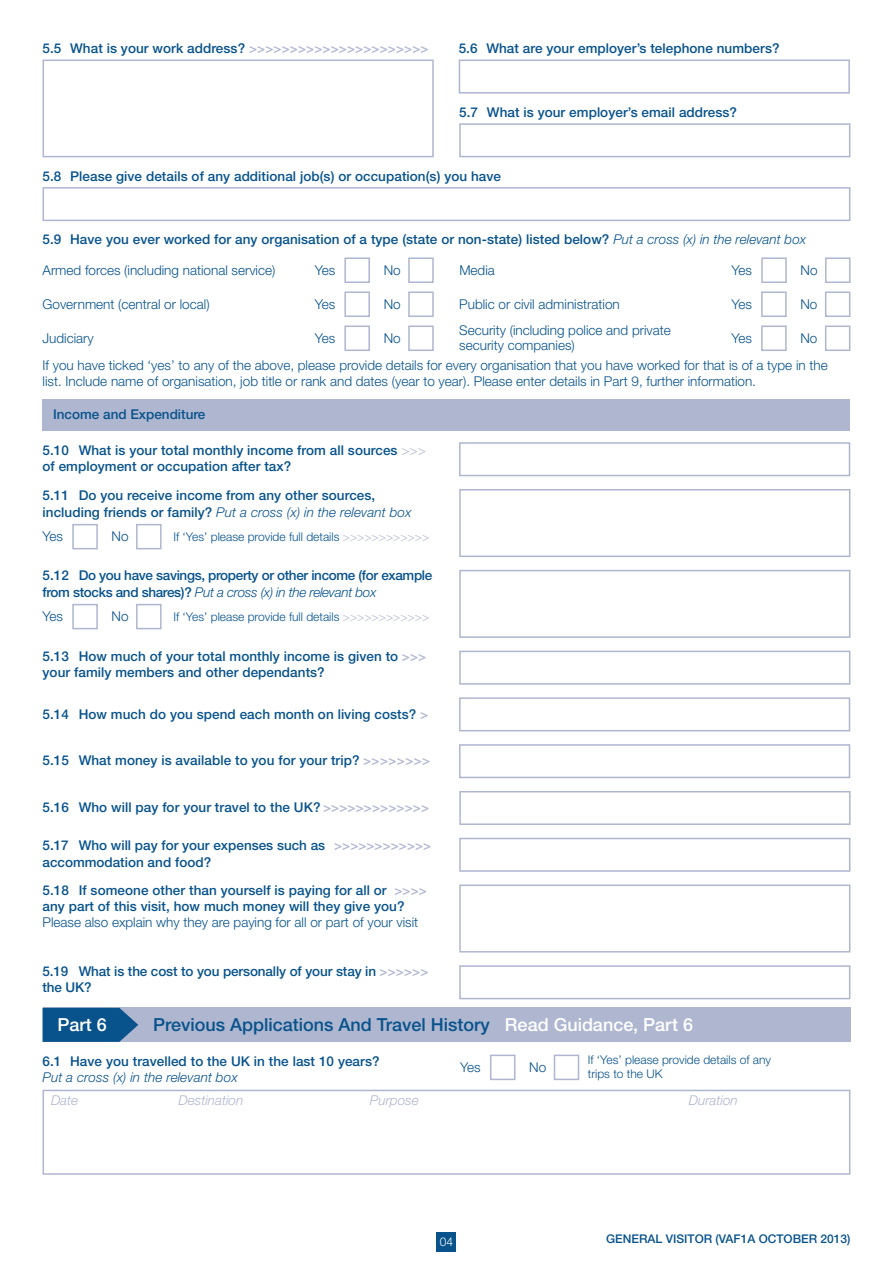
<style>
.page{position:relative;width:893px;height:1263px;background:#fff}
.page>*{position:absolute;margin:0;border:0;box-sizing:border-box;transform-origin:0 0}
.t1{font:500 18px "Helvetica Neue";color:#08538c}
.t2{font:500 18px "Helvetica Neue";color:#fff}
.t3{font:500 13.5px/16.2px "Helvetica Neue";letter-spacing:.005em;color:#08538c}
.t4{font:300 13.5px/16.2px "Helvetica Neue";color:#08538c}
.t5{font:500 13.5px/16.2px "Helvetica Neue";letter-spacing:-.025em;color:#08538c}
.t6{font:italic 300 13.5px "Helvetica Neue";color:#afb6d0}
.t7{font:italic 300 13.5px "Helvetica Neue";letter-spacing:.005em;color:#08538c}
.t8{font:300 12px/14.4px "Helvetica Neue";color:#08538c}
.t9{font:500 12px "Helvetica Neue";color:#08538c}
.t10{font:300 12px "Helvetica Neue";color:#fff}
.s1{color:#afb6d0}
.s2{font-weight:300;font-style:italic}
.s3{font-weight:300;color:#afb6d0}
.s4{color:#fff}
</style>
<div class="page">
<div style="left:437px;top:1232px;width:19px;height:19px;background:#08538c"></div>
<svg style="left:459px;top:650px;width:392px;height:35px"></svg>
<svg style="left:459px;top:697px;width:392px;height:35px"></svg>
<svg style="left:459px;top:744px;width:392px;height:35px"></svg>
<svg style="left:459px;top:837px;width:392px;height:35px"></svg>
<svg style="left:459px;top:965px;width:392px;height:35px"></svg>
<svg style="left:459px;top:791px;width:392px;height:34px"></svg>
<svg style="left:459px;top:884px;width:392px;height:69px"></svg>
<svg style="left:42px;top:187px;width:809px;height:35px"></svg>
<svg style="left:42px;top:59px;width:392px;height:99px"></svg>
<svg style="left:458px;top:59px;width:392px;height:35px"></svg>
<svg style="left:459px;top:123px;width:392px;height:35px"></svg>
<div style="left:43px;top:1008px;width:807px;height:34px;background:#afb6d0"></div>
<svg style="left:43px;top:1008px;width:95px;height:34px"></svg>
<div style="left:43px;top:400px;width:807px;height:31px;background:#afb6d0"></div>
<svg style="left:459px;top:442px;width:392px;height:35px"></svg>
<svg style="left:459px;top:489px;width:392px;height:68px"></svg>
<svg style="left:459px;top:569px;width:392px;height:69px"></svg>
<svg style="left:42px;top:1089px;width:809px;height:86px"></svg>
<svg style="left:490px;top:1054px;width:26px;height:27px"></svg>
<svg style="left:553px;top:1054px;width:27px;height:27px"></svg>
<svg style="left:344px;top:257px;width:26px;height:26px"></svg>
<svg style="left:408px;top:257px;width:26px;height:26px"></svg>
<svg style="left:761px;top:257px;width:26px;height:26px"></svg>
<svg style="left:825px;top:257px;width:26px;height:26px"></svg>
<svg style="left:344px;top:291px;width:26px;height:26px"></svg>
<svg style="left:408px;top:291px;width:26px;height:26px"></svg>
<svg style="left:761px;top:291px;width:26px;height:26px"></svg>
<svg style="left:825px;top:291px;width:26px;height:26px"></svg>
<svg style="left:344px;top:325px;width:26px;height:26px"></svg>
<svg style="left:408px;top:325px;width:26px;height:26px"></svg>
<svg style="left:761px;top:325px;width:26px;height:26px"></svg>
<svg style="left:825px;top:325px;width:26px;height:26px"></svg>
<svg style="left:72px;top:524px;width:26px;height:26px"></svg>
<svg style="left:136px;top:524px;width:26px;height:26px"></svg>
<svg style="left:72px;top:603px;width:26px;height:27px"></svg>
<svg style="left:136px;top:603px;width:26px;height:27px"></svg>
<p class="t3" style="left:43px;top:40px;width:388px">5.5 What is your work address? <span class="s1">&gt;&gt;&gt;&gt;&gt;&gt;&gt;&gt;&gt;&gt;&gt;&gt;&gt;&gt;&gt;&gt;&gt;&gt;&gt;&gt;&gt;&gt;</span></p>
<p class="t3" style="left:459px;top:40px;width:322px">5.6 What are your employer’s telephone numbers?</p>
<p class="t3" style="left:459px;top:104px;width:279px">5.7 What is your employer’s email address?</p>
<p class="t3" style="left:43px;top:168px;width:460px">5.8 Please give details of any additional job(s) or occupation(s) you have</p>
<p class="t3" style="left:43px;top:231px;width:765px">5.9 H ave you ever worked for any organisation of a type (state or non-state) listed below? <span class="s2">Put a cross (x) in the relevant box</span></p>
<p class="t4" style="left:459px;top:261px;width:37px">Media</p>
<p class="t4" style="left:459px;top:290px;width:213px;line-height:26.5px">Public or civil administration<br>Security (including police and private</p>
<p class="t4" style="left:459px;top:337px;width:117px">security companies)</p>
<p class="t4" style="left:43px;top:261px;width:234px">Armed forces (including national service)</p>
<p class="t4" style="left:315px;top:261px;width:22px">Yes</p>
<p class="t4" style="left:384px;top:261px;width:19px">No</p>
<p class="t4" style="left:731px;top:261px;width:22px">Yes</p>
<p class="t4" style="left:800px;top:261px;width:19px">No</p>
<p class="t4" style="left:43px;top:295px;width:169px">Government (central or local)</p>
<p class="t4" style="left:315px;top:295px;width:22px">Yes</p>
<p class="t4" style="left:384px;top:295px;width:19px">No</p>
<p class="t4" style="left:731px;top:295px;width:22px">Yes</p>
<p class="t4" style="left:800px;top:295px;width:19px">No</p>
<p class="t4" style="left:43px;top:329px;width:53px">Judiciary</p>
<p class="t4" style="left:315px;top:329px;width:22px">Yes</p>
<p class="t4" style="left:384px;top:329px;width:19px">No</p>
<p class="t4" style="left:731px;top:329px;width:22px">Yes</p>
<p class="t4" style="left:800px;top:329px;width:19px">No</p>
<p class="t4" style="left:43px;top:357px;width:787px">If you have ticked ‘yes’ to any of the above, please provide details for every organisation that you have worked for that is of a type in the list. Include name of organisation, job title or rank and dates (year to year). Please enter details in Part 9, further information.</p>
<p class="t3" style="left:53px;top:406px;width:154px">Income and Expenditure</p>
<p class="t3" style="left:43px;top:442px;width:385px">5.10 What is your total monthly income from all sources <span class="s3">&gt;&gt;&gt; </span>of employment or occupation after tax?</p>
<p class="t3" style="left:43px;top:487px;width:370px">5.11 Do you receive income from any other sources, including friends or family? <span class="s2">Put a cross (x) in the relevant box</span></p>
<p class="t4" style="left:43px;top:528px;width:22px">Yes</p>
<p class="t4" style="left:112px;top:528px;width:19px">No</p>
<p class="t8" style="left:173px;top:530px;width:257px">If ‘Yes’ please provide full details <span class="s1">&gt;&gt;&gt;&gt;&gt;&gt;&gt;&gt;&gt;&gt;&gt;&gt;</span></p>
<p class="t5" style="left:43px;top:567px;width:391px">5.12 Do you have savings, property or other income (for example from stocks and shares)? <span class="s2">Put a cross (x) in the relevant box</span></p>
<p class="t4" style="left:43px;top:608px;width:22px">Yes</p>
<p class="t4" style="left:112px;top:608px;width:19px">No</p>
<p class="t8" style="left:173px;top:610px;width:257px">If ‘Yes’ please provide full details <span class="s1">&gt;&gt;&gt;&gt;&gt;&gt;&gt;&gt;&gt;&gt;&gt;&gt;</span></p>
<p class="t3" style="left:43px;top:648px;width:385px">5.13 How much of your total monthly income is given to <span class="s1">&gt;&gt;&gt; </span>your family members and other dependants?</p>
<p class="t3" style="left:43px;top:705px;width:387px">5.14 How much do you spend each month on living costs? <span class="s1">&gt;</span></p>
<p class="t3" style="left:43px;top:752px;width:389px">5.15 What money is available to you for your trip? <span class="s1">&gt;&gt;&gt;&gt;&gt;&gt;&gt;&gt;</span></p>
<p class="t3" style="left:43px;top:799px;width:388px">5.16 Who will pay for your travel to the UK? <span class="s1">&gt;&gt;&gt;&gt;&gt;&gt;&gt;&gt;&gt;&gt;&gt;&gt;&gt;</span></p>
<p class="t3" style="left:43px;top:837px;width:390px">5.17 Who will pay for your expenses such as <span class="s1">&gt;&gt;&gt;&gt;&gt;&gt;&gt;&gt;&gt;&gt;&gt;&gt; </span>accommodation and food?</p>
<p class="t3" style="left:43px;top:882px;width:386px">5.18 If someone other than yourself is paying for all or <span class="s1">&gt;&gt;&gt;&gt; </span>any part of this visit, how much money will they give you?</p>
<p class="t4" style="left:43px;top:914px;width:377px">Please also explain why they are paying for all or part of your visit</p>
<p class="t3" style="left:43px;top:963px;width:388px">5.19 What is the cost to you personally of your stay in <span class="s1">&gt;&gt;&gt;&gt;&gt;&gt; </span>the UK?</p>
<h1 class="t2" style="left:57px;top:1013px;width:51px">Part 6</h1>
<h1 class="t1" style="left:153px;top:1013px;width:542px">Previous Applications And Travel History <span class="s4">Read Guidance, Part 6</span></h1>
<p class="t8" style="left:588px;top:1052px;width:185px">If ‘Yes’ please provide details of any trips to the UK</p>
<p class="t3" style="left:43px;top:1053px;width:339px">6.1 H ave you travelled to the UK in the last 10 years?</p>
<p class="t7" style="left:43px;top:1069px;width:197px">Put a cross (x) in the relevant box</p>
<p class="t6" style="left:51px;top:1092px;width:29px">Date</p>
<p class="t6" style="left:179px;top:1092px;width:66px">Destination</p>
<p class="t6" style="left:370px;top:1092px;width:50px">Purpose</p>
<p class="t6" style="left:689px;top:1092px;width:51px">Duration</p>
<p class="t4" style="left:460px;top:1058px;width:22px">Yes</p>
<p class="t4" style="left:529px;top:1058px;width:19px">No</p>
<p class="t10" style="left:440px;top:1234px;width:15px">04</p>
<p class="t9" style="left:606px;top:1231px;width:246px">GENERAL VISITOR (VAF1A OCTOBER 2013)</p>
</div>
